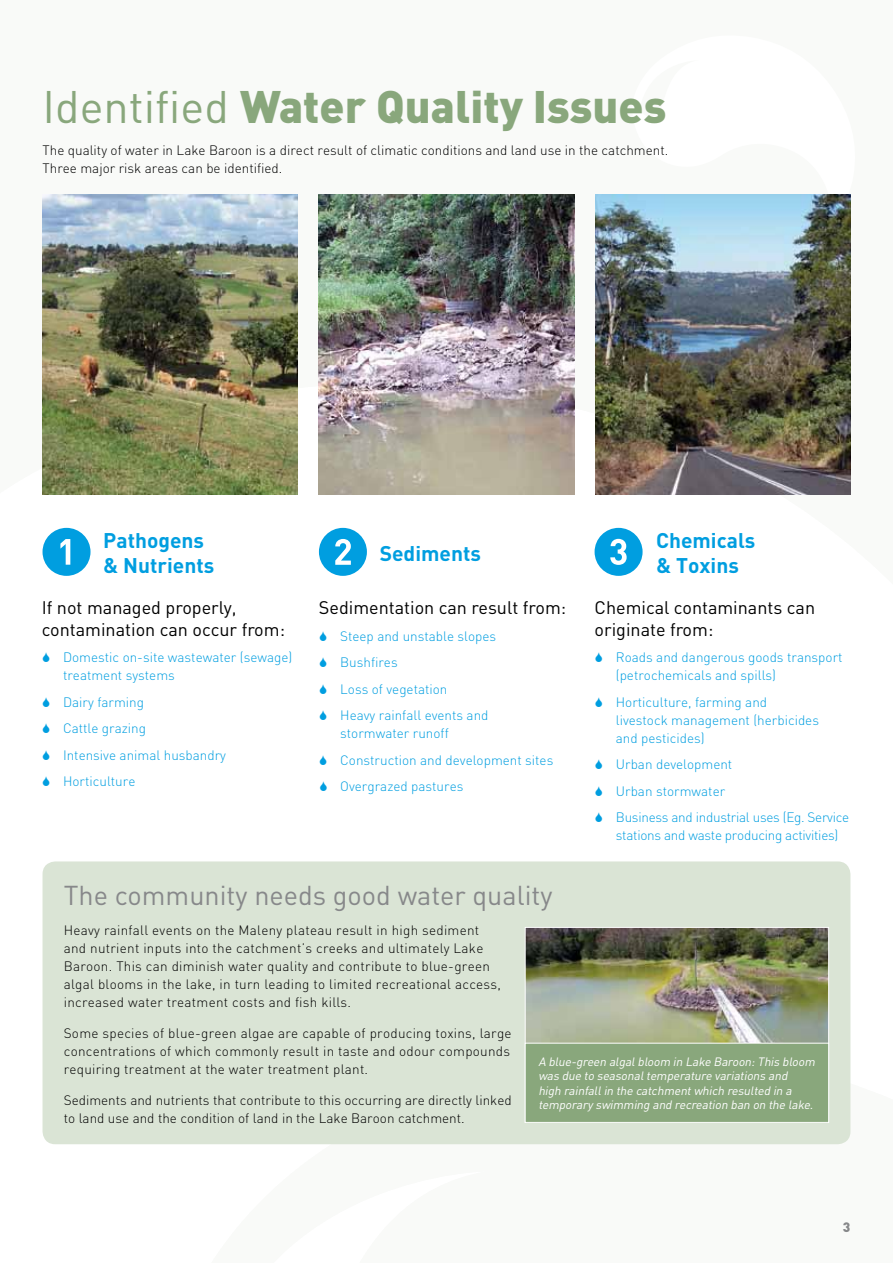
<style>
.page{position:relative;width:893px;height:1263px;background:#fff}
.page>*{position:absolute;margin:0;border:0;box-sizing:border-box;transform-origin:0 0}
.t1{font:900 45px "DIN";color:#89a77c}
.t2{font:27px "DIN";color:#87888a}
.t3{font:700 21px/25.2px "DIN";color:#009ee0}
.t4{font:18px/21.6px "DIN";color:#000}
.t5{font:300 13.5px/18px "DIN";letter-spacing:.02em;color:#000}
.t6{font:300 13.5px/26.5px "DIN";color:#009ee0}
.t7{font:300 13.5px/18px "DIN";color:#000}
.t8{font:300 13.5px/26.5px "DIN";letter-spacing:-.02em;color:#009ee0}
.t9{font:900 13.5px "DIN";color:#87888a}
.t10{font:italic 12px/14.4px "DIN";color:#fff}
.s1{font-weight:400}
</style>
<div class="page">
<img style="left:43px;top:194px;width:255px;height:300px">
<img style="left:319px;top:194px;width:255px;height:300px">
<img style="left:595px;top:194px;width:255px;height:300px">
<div style="left:43px;top:528px;width:48px;height:48px;background:#009ee0;border-radius:50%"></div>
<svg style="left:60px;top:539px;width:10px;height:26px"></svg>
<div style="left:319px;top:528px;width:48px;height:48px;background:#009ee0;border-radius:50%"></div>
<svg style="left:335px;top:539px;width:16px;height:26px"></svg>
<div style="left:595px;top:528px;width:48px;height:48px;background:#009ee0;border-radius:50%"></div>
<svg style="left:610px;top:539px;width:17px;height:26px"></svg>
<div style="left:43px;top:861px;width:807px;height:283px;background:#dae4d5;border-radius:13px"></div>
<img style="left:527px;top:929px;width:300px;height:114px">
<div style="left:525px;top:1043px;width:304px;height:79px;background:#89a77c"></div>
<div style="left:525px;top:1043px;width:304px;height:80px;border:1px solid #fff"></div>
<h1 class="t1" style="left:43px;top:76px;width:625px"><span class="s1">Identified</span> Water Quality Issues</h1>
<p class="t7" style="left:43px;top:141px;width:627px">The quality of water in Lake Baroon is a direct result of climatic conditions and land use in the catchment.<br>Three major risk areas can be identified.</p>
<h3 class="t3" style="left:103px;top:527px;width:113px">Pathogens &amp; Nutrients</h3>
<h3 class="t3" style="left:656px;top:527px;width:101px">Chemicals &amp; Toxins</h3>
<h3 class="t3" style="left:380px;top:539px;width:103px">Sediments</h3>
<h3 class="t4" style="left:42px;top:596px;width:245px">If not managed properly, contamination can occur from:</h3>
<p class="t6" style="left:63px;top:648px;width:231px;line-height:18px">Domestic on-site wastewater (sewage) treatment systems</p>
<p class="t6" style="left:63px;top:688px;width:165px">Dairy farming<br>Cattle grazing<br>Intensive animal husbandry<br>Horticulture</p>
<h3 class="t4" style="left:319px;top:596px;width:249px">Sedimentation can result from:</h3>
<p class="t6" style="left:340px;top:622px;width:158px">Steep and unstable slopes<br>Bushfires<br>Loss of vegetation<br>Heavy rainfall events and</p>
<p class="t6" style="left:340px;top:720px;width:215px">stormwater runoff<br>Construction and development sites<br>Overgrazed pastures</p>
<h3 class="t4" style="left:595px;top:596px;width:222px">Chemical contaminants can originate from:</h3>
<p class="t6" style="left:616px;top:648px;width:228px;line-height:18px">Roads and dangerous goods transport (petrochemicals and spills)</p>
<p class="t6" style="left:616px;top:693px;width:205px;line-height:18px">Horticulture, farming and livestock management (herbicides and pesticides)</p>
<p class="t8" style="left:616px;top:751px;width:235px">Urban development<br>Urban stormwater<br>Business and industrial uses (Eg. Service</p>
<p class="t8" style="left:616px;top:822px;width:224px">stations and waste producing activities)</p>
<h2 class="t2" style="left:64px;top:878px;width:490px">The community needs good water quality</h2>
<p class="t5" style="left:64px;top:921px;width:439px">Heavy rainfall events on the Maleny plateau result in high sediment and nutrient inputs into the catchment’s creeks and ultimately Lake Baroon. This can diminish water quality and contribute to blue-green algal blooms in the lake, in turn leading to limited recreational access, increased water treatment costs and fish kills.</p>
<p class="t5" style="left:64px;top:1024px;width:449px;text-align:justify">Some species of blue-green algae are capable of producing toxins, large concentrations of which commonly result in taste and odour compounds requiring treatment at the water treatment plant.</p>
<p class="t7" style="left:64px;top:1091px;width:449px">Sediments and nutrients that contribute to this occurring are directly linked to land use and the condition of land in the Lake Baroon catchment.</p>
<p class="t10" style="left:538px;top:1054px;width:281px">A blue-green algalbloom in Lake Baroon:This bloom was due to seasonaltemperature variations and high rainfallin the catchmentwhich resulted in a temporary swimming and recreation ban on the lake.</p>
<p class="t9" style="left:843px;top:1218px;width:9px">3</p>
</div>
